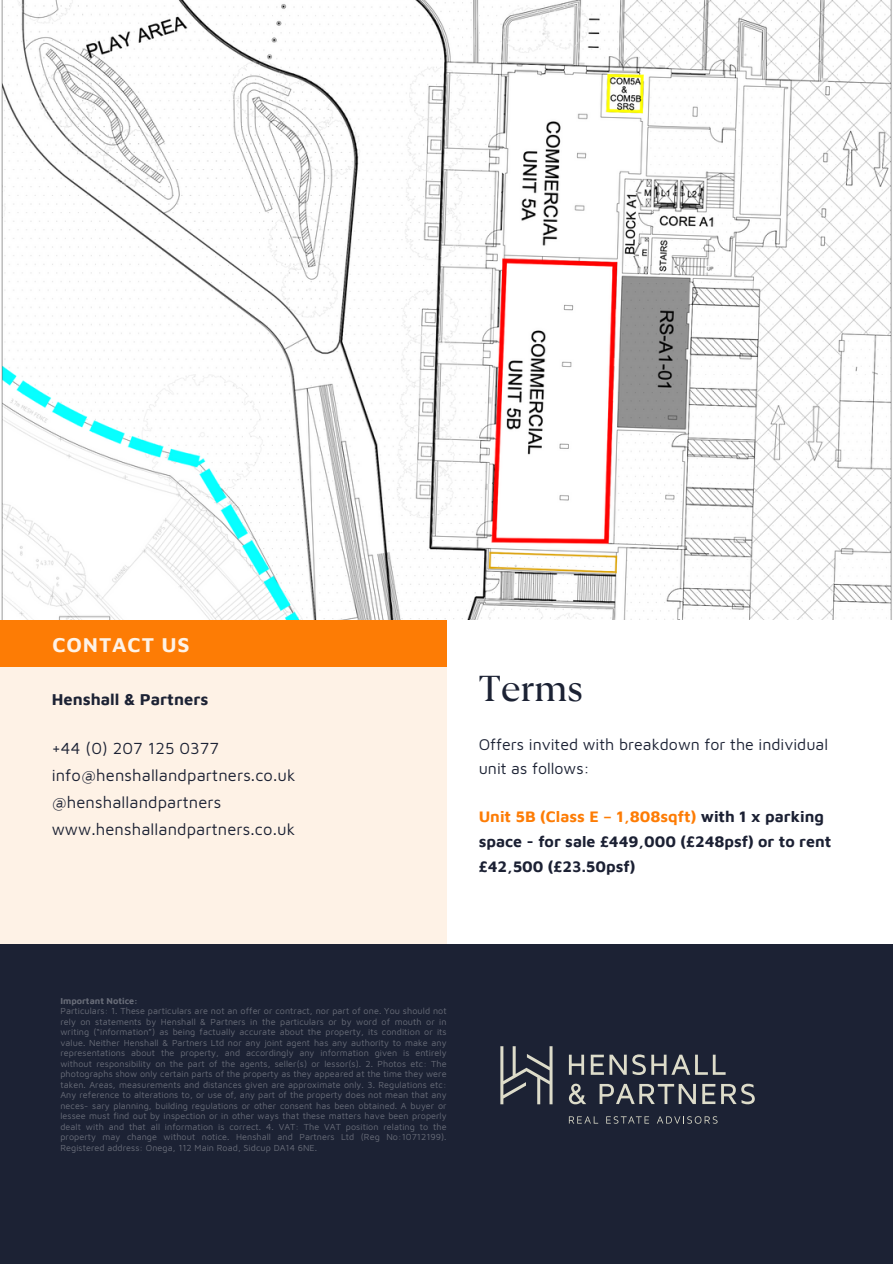
<style>
.page{position:relative;width:893px;height:1264px;background:#fff}
.page>*{position:absolute;margin:0;border:0;box-sizing:border-box;transform-origin:0 0}
.t1{font:36px "GT Ultra Fine";color:#1c2234}
.t2{font:700 21px "Maven Pro";letter-spacing:.04em;color:#fef2e6}
.t3{font:16.5px/27px "Maven Pro";letter-spacing:.005em;color:#1c2234}
.t4{font:700 16.5px "Maven Pro";color:#1c2234}
.t5{font:700 15.9px/24.8px "Maven Pro";color:#1b2033}
.t6{font:15.9px/23.7px "Maven Pro";color:#1c2234}
.t7{font:9px/10.5px "Maven Pro";letter-spacing:.005em;color:#696d79;text-align:justify}
.t8{font:700 9px "Maven Pro";color:#696d79}
.s1{color:#fd7c05}
</style>
<div class="page">
<div style="left:0;top:616px;width:446px;height:383px;background:#fef2e6"></div>
<div style="left:0;top:616px;width:446px;height:51px;background:#fd7c05"></div>
<div style="left:0;top:944px;width:892px;height:319px;background:#1c2234"></div>
<svg style="left:500px;top:1046px;width:53px;height:59px"></svg>
<svg style="left:569px;top:1054px;width:185px;height:69px"></svg>
<img style="left:0;top:0;width:892px;height:619px">
<h2 class="t2" style="left:52px;top:632px;width:139px">CONTACT US</h2>
<p class="t4" style="left:52px;top:689px;width:158px">Henshall &amp; Partners</p>
<p class="t3" style="left:52px;top:733px;width:245px">+44 (0) 207 125 0377 info@henshallandpartners.co.uk @henshallandpartners www.henshallandpartners.co.uk</p>
<h1 class="t1" style="left:478px;top:671px;width:106px">Terms</h1>
<h4 class="t6" style="left:478px;top:732px;width:351px">Offers invited with breakdown for the individual unit as follows:</h4>
<h3 class="t5" style="left:478px;top:803px;width:354px"><span class="s1">Unit 5B (Class E – 1,808sqft)</span> with 1 x parking space - for sale £449,000 (£248psf) or to rent £42,500 (£23.50psf)</h3>
<h3 class="t8" style="left:60px;top:995px;width:79px">Important Notice:</h3>
<h4 class="t7" style="left:60px;top:1005px;width:387px">Particulars: 1. These particulars are not an offer or contract, nor part of one. You should not rely on statements by Henshall &amp; Partners in the particulars or by word of mouth or in writing (“information”) as being factually accurate about the property, its condition or its value. Neither Henshall &amp; Partners Ltd nor any joint agent has any authority to make any representations about the property, and accordingly any information given is entirely without responsibility on the part of the agents, seller(s) or lessor(s). 2. Photos etc: The photographs show only certain parts of the property as they appeared at the time they were taken. Areas, measurements and distances given are approximate only. 3. Regulations etc:<br>Any reference to alterations to, or use of, any part of the property does not mean that any neces- sary planning, building regulations or other consent has been obtained. A buyer or lessee must find out by inspection or in other ways that these matters have been properly dealt with and that all information is correct. 4. VAT: The VAT position relating to the property may change without notice. Henshall and Partners Ltd (Reg No:10712199).<br>Registered address: Onega, 112 Main Road, Sidcup DA14 6NE.</h4>
</div>
